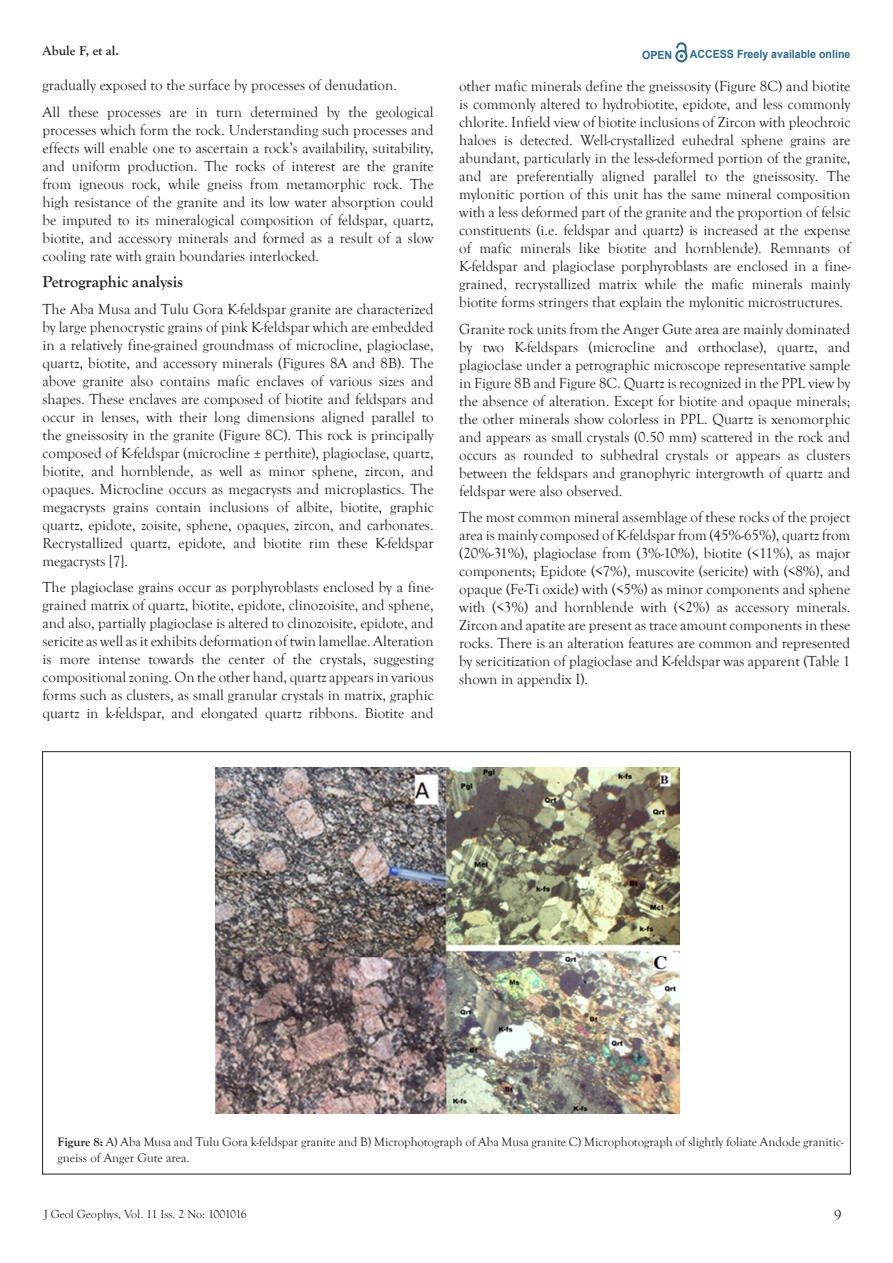
<style>
.page{position:relative;width:893px;height:1263px;background:#fff}
.page>*{position:absolute;margin:0;border:0;box-sizing:border-box;transform-origin:0 0}
.t1{font:700 16.5px "Goudy Old Style T";color:#231f20}
.t2{font:15px/18px "Goudy Old Style T";color:#231f20;text-align:justify}
.t3{font:700 13.5px "Goudy Old Style T";color:#231f20}
.t4{font:12.75px/16.2px "Goudy Old Style T";color:#231f20}
.t5{font:12px "Goudy Old Style T";color:#231f20}
.t6{font:700 11.25px "Arial";color:#2d6a8e;scale:.94 1}
.s1{font-weight:700}
</style>
<div class="page">
<svg style="left:675px;top:43px;width:12px;height:19px"></svg>
<img style="left:215px;top:768px;width:465px;height:346px">
<p class="t3" style="left:43px;top:43px;width:78px">Abule F, et al.</p>
<p class="t6" style="left:642px;top:47px;width:34px">OPEN</p>
<p class="t6" style="left:690px;top:46px;width:172px">ACCESS Freely available online</p>
<p class="t2" style="left:43px;top:77px;width:356px">gradually exposed to the surface by processes of denudation.</p>
<p class="t2" style="left:43px;top:103px;width:393px">All these processes are in turn determined by the geological processes which form the rock. Understanding such processes and effects will enable one to ascertain a rock’s availability, suitability, and uniform production. The rocks of interest are the granite from igneous rock, while gneiss from metamorphic rock. The high resistance of the granite and its low water absorption could be imputed to its mineralogical composition of feldspar, quartz, biotite, and accessory minerals and formed as a result of a slow cooling rate with grain boundaries interlocked.</p>
<p class="t1" style="left:43px;top:273px;width:142px">Petrographic analysis</p>
<p class="t2" style="left:43px;top:300px;width:393px">The Aba Musa and Tulu Gora K-feldspar granite are characterized by large phenocrystic grains of pink K-feldspar which are embedded in a relatively fine-grained groundmass of microcline, plagioclase, quartz, biotite, and accessory minerals (Figures 8A and 8B). The above granite also contains mafic enclaves of various sizes and shapes. These enclaves are composed of biotite and feldspars and occur in lenses, with their long dimensions aligned parallel to the gneissosity in the granite (Figure 8C). This rock is principally composed of K-feldspar (microcline ± perthite), plagioclase, quartz, biotite, and hornblende, as well as minor sphene, zircon, and opaques. Microcline occurs as megacrysts and microplastics. The megacrysts grains contain inclusions of albite, biotite, graphic quartz, epidote, zoisite, sphene, opaques, zircon, and carbonates.<br>Recrystallized quartz, epidote, and biotite rim these K-feldspar megacrysts [7].</p>
<p class="t2" style="left:43px;top:579px;width:393px">The plagioclase grains occur as porphyroblasts enclosed by a fine&shy;grained matrix of quartz, biotite, epidote, clinozoisite, and sphene, and also, partially plagioclase is altered to clinozoisite, epidote, and sericite as well as it exhibits deformation of twin lamellae. Alteration is more intense towards the center of the crystals, suggesting compositional zoning. On the other hand, quartz appears in various forms such as clusters, as small granular crystals in matrix, graphic quartz in k-feldspar, and elongated quartz ribbons. Biotite and</p>
<p class="t2" style="left:459px;top:78px;width:393px">other mafic minerals define the gneissosity (Figure 8C) and biotite is commonly altered to hydrobiotite, epidote, and less commonly chlorite. Infield view of biotite inclusions of Zircon with pleochroic haloes is detected. Well-crystallized euhedral sphene grains are abundant, particularly in the less-deformed portion of the granite, and are preferentially aligned parallel to the gneissosity. The mylonitic portion of this unit has the same mineral composition with a less deformed part of the granite and the proportion of felsic constituents (i.e. feldspar and quartz) is increased at the expense of mafic minerals like biotite and hornblende). Remnants of K-feldspar and plagioclase porphyroblasts are enclosed in a fine&shy;grained, recrystallized matrix while the mafic minerals mainly biotite forms stringers that explain the mylonitic microstructures.</p>
<p class="t2" style="left:459px;top:320px;width:393px">Granite rock units from the Anger Gute area are mainly dominated by two K-feldspars (microcline and orthoclase), quartz, and plagioclase under a petrographic microscope representative sample in Figure 8B and Figure 8C. Quartz is recognized in the PPL view by the absence of alteration. Except for biotite and opaque minerals; the other minerals show colorless in PPL. Quartz is xenomorphic and appears as small crystals (0.50 mm) scattered in the rock and occurs as rounded to subhedral crystals or appears as clusters between the feldspars and granophyric intergrowth of quartz and feldspar were also observed.</p>
<p class="t2" style="left:459px;top:509px;width:393px">The most common mineral assemblage of these rocks of the project area is mainly composed of K-feldspar from (45%-65%), quartz from (20%-31%), plagioclase from (3%-10%), biotite (&lt;11%), as major components; Epidote (&lt;7%), muscovite (sericite) with (&lt;8%), and opaque (Fe-Ti oxide) with (&lt;5%) as minor components and sphene with (&lt;3%) and hornblende with (&lt;2%) as accessory minerals.<br>Zircon and apatite are present as trace amount components in these rocks. There is an alteration features are common and represented by sericitization of plagioclase and K-feldspar was apparent (Table 1 shown in appendix I).</p>
<p class="t4" style="left:57px;top:1134px;width:788px"><span class="s1">Figure 8:</span> A) Aba Musa and Tulu Gora k-feldspar granite and B) Microphotograph of Aba Musa granite C) Microphotograph of slightly foliate Andode granitic&shy;gneiss of Anger Gute area.</p>
<p class="t5" style="left:44px;top:1207px;width:204px">J Geol Geophys, Vol. 11 Iss. 2 No: 1001016</p>
<p class="t2" style="left:834px;top:1207px;width:9px">9</p>
</div>
